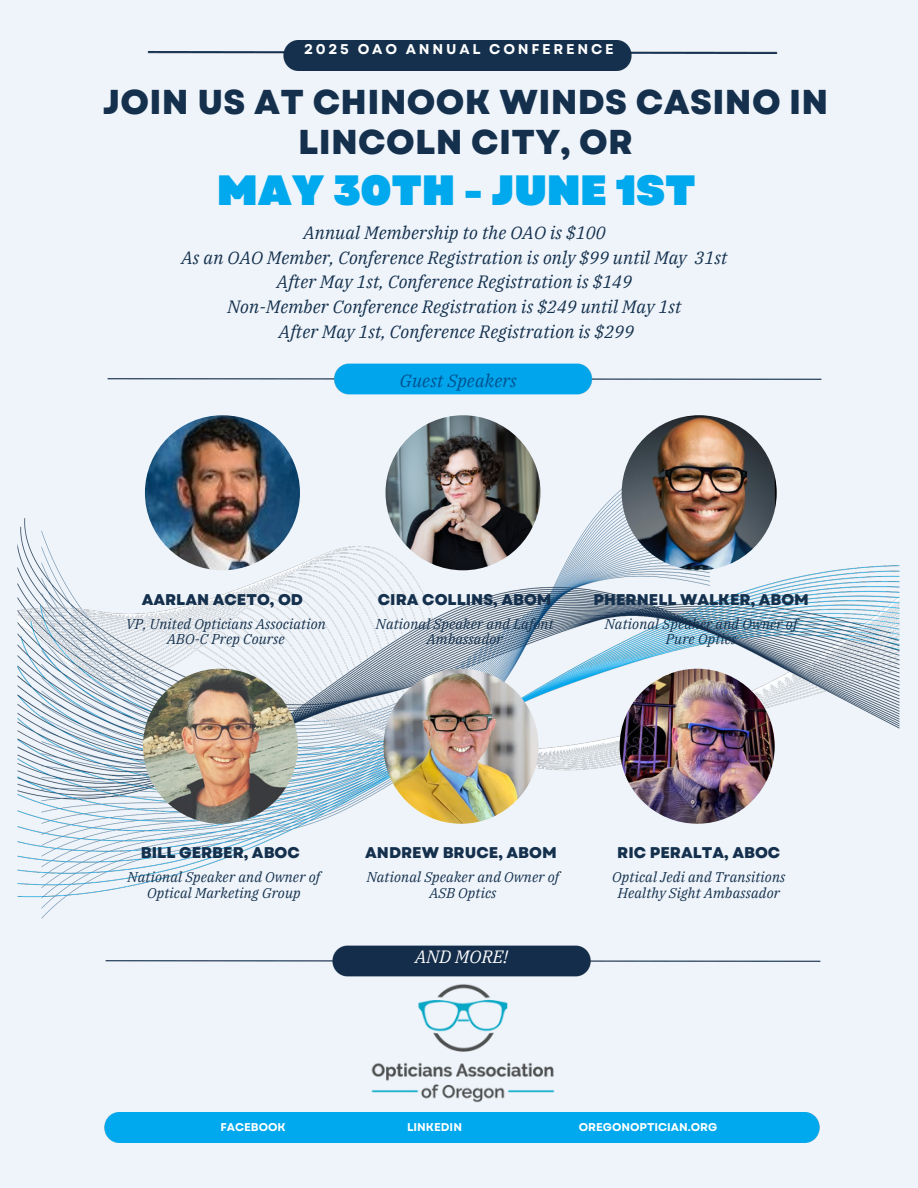
<style>
.page{position:relative;width:918px;height:1188px;background:#eef4fa}
.page>*{position:absolute;margin:0;border:0;box-sizing:border-box;transform-origin:0 0}
.t1{font:900 42.3px "Garet";color:#00a9ed}
.t2{font:800 34.5px/39.3px "Garet";letter-spacing:.01em;color:#14304d;text-align:center}
.t3{font:italic 17.7px/24.8px "IBM Plex Serif";letter-spacing:.01em;color:#14304d;text-align:center}
.t4{font:italic 17.7px "IBM Plex Serif";letter-spacing:.01em;color:#00518f}
.t5{font:italic 17.7px "IBM Plex Serif";letter-spacing:.01em;color:#fff}
.t6{font:800 15.45px "Garet";color:#14304d}
.t7{font:italic 14.1px/15.8px "IBM Plex Serif";letter-spacing:.01em;color:#14304d;text-align:center}
.t8{font:700 14.1px "Garet";letter-spacing:.195em;color:#fff}
.t9{font:700 11.25px "Garet";color:#fff}
</style>
<div class="page">
<img style="left:17px;top:434px;width:883px;height:485px">
<img style="left:147px;top:52px;width:631px;height:1px">
<img style="left:107px;top:363px;width:715px;height:32px">
<img style="left:105px;top:945px;width:716px;height:32px">
<img style="left:145px;top:415px;width:155px;height:155px;border-radius:77px">
<img style="left:143px;top:669px;width:155px;height:155px;border-radius:77px">
<img style="left:386px;top:415px;width:155px;height:155px;border-radius:77px">
<img style="left:384px;top:669px;width:155px;height:155px;border-radius:77px">
<img style="left:622px;top:415px;width:155px;height:155px;border-radius:77px">
<img style="left:620px;top:669px;width:155px;height:155px;border-radius:77px">
<div style="left:104px;top:1112px;width:716px;height:31px;background:#00a9ed"></div>
<div style="left:282px;top:40px;width:352px;height:31px;background:#14304d"></div>
<img style="left:371px;top:984px;width:184px;height:119px">
<h4 class="t8" style="left:304px;top:39px;width:311px">2025 OAO ANNUAL CONFERENCE</h4>
<h5 class="t2" style="left:103px;top:83px;width:727px">JOIN US AT CHINOOK WINDS CASINO IN<br>LINCOLN CITY, OR</h5>
<p class="t1" style="left:217px;top:160px;width:480px">MAY 30TH - JUNE 1ST</p>
<p class="t3" style="left:181px;top:220px;width:547px">Annual Membership to the OAO is $100<br>As an OAO Member, Conference Registration is only $99 until May 31st After May 1st, Conference Registration is $149<br>Non-Member Conference Registration is $249 until May 1st<br>After May 1st, Conference Registration is $299</p>
<p class="t4" style="left:400px;top:369px;width:119px">Guest Speakers</p>
<p class="t6" style="left:142px;top:588px;width:163px">AARLAN ACETO, OD</p>
<h4 class="t6" style="left:378px;top:588px;width:175px">CIRA COLLINS, ABOM</h4>
<h5 class="t6" style="left:594px;top:588px;width:217px">PHERNELL WALKER, ABOM</h5>
<h5 class="t7" style="left:126px;top:615px;width:201px">VP, United Opticians Association<br>ABO-C Prep Course</h5>
<h5 class="t7" style="left:376px;top:615px;width:179px">National Speaker and Lafont<br>Ambassador</h5>
<p class="t7" style="left:605px;top:615px;width:194px">National Speaker and Owner of<br>Pure Optics</p>
<p class="t6" style="left:141px;top:842px;width:161px">BILL GERBER, ABOC</p>
<h4 class="t7" style="left:128px;top:869px;width:194px">National Speaker and Owner of<br>Optical Marketing Group</h4>
<h5 class="t6" style="left:365px;top:842px;width:193px">ANDREW BRUCE, ABOM</h5>
<h4 class="t6" style="left:617px;top:842px;width:165px">RIC PERALTA, ABOC</h4>
<h4 class="t7" style="left:367px;top:869px;width:194px">National Speaker and Owner of<br>ASB Optics</h4>
<h5 class="t7" style="left:612px;top:869px;width:175px">Optical Jedi and Transitions<br>Healthy Sight Ambassador</h5>
<h4 class="t5" style="left:415px;top:945px;width:94px">AND MORE!</h4>
<p class="t9" style="left:220px;top:1119px;width:67px">FACEBOOK</p>
<p class="t9" style="left:407px;top:1119px;width:56px">LINKEDIN</p>
<p class="t9" style="left:579px;top:1119px;width:140px">OREGONOPTICIAN.ORG</p>
</div>
